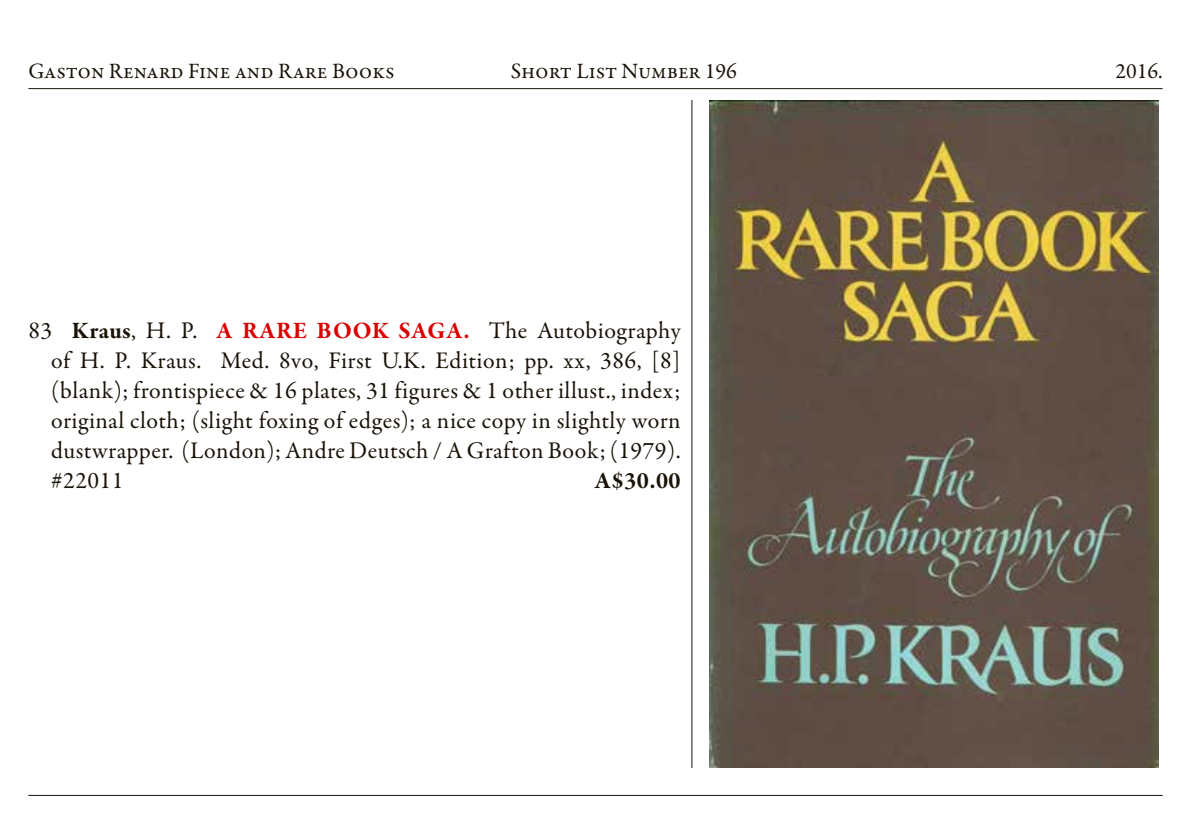
<style>
.page{position:relative;width:1191px;height:840px;background:#fff}
.page>*{position:absolute;margin:0;border:0;box-sizing:border-box;transform-origin:0 0}
.t1{font:24px/30px "Garamond Premr Pro";letter-spacing:.02em;color:#1a1207;text-align:justify}
.t2{font:700 24px "Garamond Premr Pro";color:#1a1207}
.t3{font:22px "Garamond Premr Pro";color:#1a1207}
.s1{font-weight:700}
.s2{font-weight:700;color:#db0000}
</style>
<div class="page">
<hr style="left:28px;top:88px;width:1134px;height:1px;background:#1a1207">
<hr style="left:28px;top:794px;width:1134px;height:1px;background:#1a1207">
<hr style="left:691px;top:100px;width:1px;height:667px;background:#1a1207">
<img style="left:710px;top:100px;width:448px;height:667px">
<p class="t3" style="left:28px;top:57px;width:368px">Gaston Renard Fine and Rare Books</p>
<p class="t3" style="left:511px;top:57px;width:228px">Short List Number 196</p>
<p class="t3" style="left:1115px;top:57px;width:49px">2016.</p>
<p class="t1" style="left:51px;top:315px;width:631px;text-indent:-23px">83 <span class="s1">Kraus</span>, H. P. <span class="s2">A RARE BOOK SAGA.</span> The Autobiography of H. P. Kraus. Med. 8vo, First U.K. Edition; pp. xx, 386, [8] (blank); frontispiece &amp; 16 plates, 31 figures &amp; 1 other illust., index; original cloth; (slight foxing of edges); a nice copy in slightly worn dustwrapper. (London); Andre Deutsch / A Grafton Book; (1979). #22011</p>
<p class="t2" style="left:595px;top:465px;width:87px">A$30.00</p>
</div>
